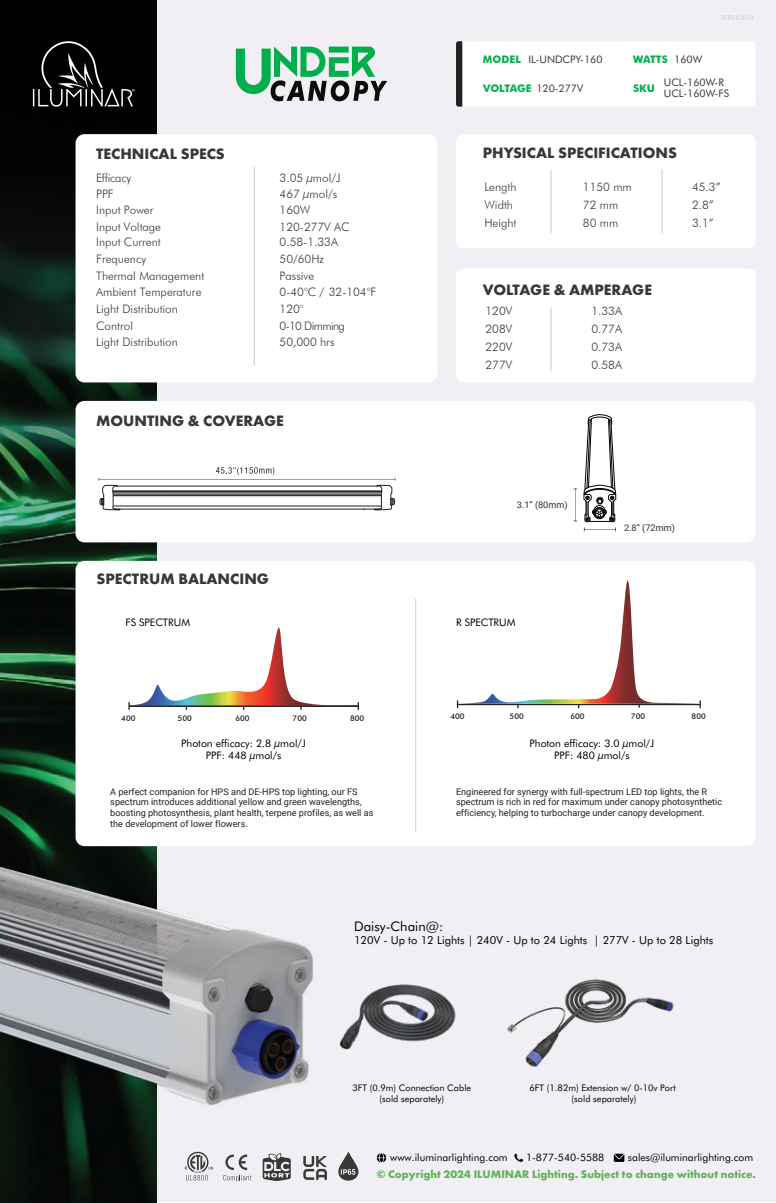
<style>
.page{position:relative;width:776px;height:1203px;background:#fff}
.page>*{position:absolute;margin:0;border:0;box-sizing:border-box;transform-origin:0 0}
.t1{font:700 15.62px "Futura PT";color:#383837}
.t2{font:13.25px "Futura BT";color:#010101}
.t3{font:300 11.75px/16.4px "Futura BT";color:#383837}
.t4{font:700 11.38px "Futura PT";color:#5cb453}
.t5{font:11.12px "Futura BT";color:#000}
.t6{font:10.38px/12.5px "Futura BT";color:#010101;text-align:center}
.t7{font:10.38px/11.6px "Futura BT";color:#383837}
.t8{font:700 10.38px "Futura BT";color:#02ae4b}
.t9{font:10.25px "Futura BT";color:#010101}
.t10{font:9.12px/11px "Roboto";color:#231f20}
.t11{font:9.12px/11px "Futura BT";color:#000;text-align:center}
.t12{font:9.12px "Roboto";color:#332c2b}
.t13{font:500 7.88px "Futura BT";color:#221f20}
.t14{font:6.5px "Futura BT";color:#cccccb}
.s1{font-weight:700;color:#02ae4b}
.s2{font-weight:400;color:#383837}
</style>
<div class="page">
<div style="left:0;top:0;width:775px;height:1202px;background:#f1eff4"></div>
<svg style="left:0;top:0;width:156px;height:1203px"></svg>
<svg style="left:613px;top:1154px;width:11px;height:8px"></svg>
<svg style="left:376px;top:1153px;width:10px;height:9px"></svg>
<svg style="left:514px;top:1153px;width:9px;height:9px"></svg>
<svg style="left:33px;top:41px;width:101px;height:66px"></svg>
<div style="left:455px;top:41px;width:300px;height:66px;background:#fff;border-radius:5px"></div>
<svg style="left:455px;top:41px;width:7px;height:66px"></svg>
<svg style="left:236px;top:47px;width:151px;height:54px"></svg>
<div style="left:75px;top:134px;width:362px;height:248px;background:#fff;border-radius:9px"></div>
<div style="left:455px;top:134px;width:300px;height:114px;background:#fff;border-radius:8px"></div>
<div style="left:455px;top:268px;width:300px;height:114px;background:#fff;border-radius:8px"></div>
<hr style="left:253px;top:166px;width:2px;height:199px;background:#d6d6d6">
<hr style="left:550px;top:169px;width:1px;height:64px;background:#d6d6d6">
<hr style="left:550px;top:307px;width:1px;height:65px;background:#d6d6d6">
<hr style="left:660px;top:169px;width:2px;height:64px;background:#d6d6d6">
<div style="left:75px;top:401px;width:680px;height:141px;background:#fff;border-radius:9px"></div>
<hr style="left:99px;top:479px;width:296px;height:1px;background:#332c2b">
<svg style="left:216px;top:467px;width:58px;height:8px"></svg>
<hr style="left:116px;top:486px;width:261px;height:1px;background:#221f20">
<svg style="left:363px;top:478px;width:32px;height:32px"></svg>
<hr style="left:139px;top:509px;width:226px;height:1px;background:#221f20">
<svg style="left:98px;top:478px;width:41px;height:32px"></svg>
<hr style="left:113px;top:506px;width:268px;height:1px;background:#221f20">
<hr style="left:113px;top:494px;width:268px;height:1px;background:#221f20">
<hr style="left:113px;top:492px;width:268px;height:1px;background:#221f20">
<hr style="left:113px;top:490px;width:268px;height:1px;background:#221f20">
<hr style="left:113px;top:491px;width:268px;height:1px;background:#221f20">
<hr style="left:113px;top:495px;width:268px;height:1px;background:#221f20">
<svg style="left:573px;top:488px;width:3px;height:33px"></svg>
<svg style="left:583px;top:415px;width:32px;height:116px"></svg>
<div style="left:75px;top:561px;width:680px;height:285px;background:#fff;border-radius:9px"></div>
<svg style="left:128px;top:628px;width:230px;height:82px"></svg>
<hr style="left:129px;top:705px;width:229px;height:2px;background:#221f20">
<svg style="left:456px;top:580px;width:244px;height:128px"></svg>
<hr style="left:414px;top:599px;width:2px;height:233px;background:#d6d6d6">
<img style="left:0;top:815px;width:313px;height:299px">
<svg style="left:338px;top:1151px;width:21px;height:29px"></svg>
<svg style="left:184px;top:1151px;width:29px;height:29px"></svg>
<svg style="left:223px;top:1154px;width:28px;height:27px"></svg>
<svg style="left:303px;top:1156px;width:24px;height:24px"></svg>
<svg style="left:262px;top:1153px;width:28px;height:28px"></svg>
<img style="left:339px;top:984px;width:117px;height:66px">
<img style="left:507px;top:979px;width:167px;height:87px">
<p class="t7" style="left:482px;top:53px;width:121px"><span class="s1">MODEL</span> IL-UNDCPY-160</p>
<p class="t8" style="left:632px;top:53px;width:70px">WATTS <span class="s2">160W</span></p>
<p class="t14" style="left:720px;top:13px;width:35px">SEP242024</p>
<p class="t7" style="left:483px;top:82px;width:101px"><span class="s1">VOLTAGE</span> 120-277V</p>
<p class="t8" style="left:632px;top:82px;width:23px">SKU</p>
<p class="t7" style="left:663px;top:76px;width:67px">UCL-160W-R<br>UCL-160W-FS</p>
<h1 class="t1" style="left:96px;top:144px;width:130px">TECHNICAL SPECS</h1>
<h1 class="t1" style="left:482px;top:142px;width:196px">PHYSICAL SPECIFICATIONS</h1>
<p class="t3" style="left:96px;top:170px;width:109px">Efficacy<br>PPF<br>Input Power<br>Input Voltage<br>Input Current<br>Frequency<br>Thermal Management<br>Ambient Temperature<br>Light Distribution<br>Control<br>Light Distribution</p>
<p class="t3" style="left:279px;top:170px;width:98px">3.05 µmol/J<br>467 µmol/s<br>160W<br>120-277V AC<br>0.58-1.33A<br>50/60Hz<br>Passive<br>0-40°C / 32-104°F<br>120°<br>0-10 Dimming<br>50,000 hrs</p>
<p class="t3" style="left:691px;top:178px;width:30px;line-height:17.9px">45.3”<br>2.8”<br>3.1”</p>
<p class="t3" style="left:484px;top:178px;width:34px;line-height:17.9px">Length<br>Width<br>Height</p>
<p class="t3" style="left:582px;top:178px;width:50px;line-height:17.9px">1150 mm<br>72 mm<br>80 mm</p>
<h1 class="t1" style="left:482px;top:279px;width:170px">VOLTAGE &amp; AMPERAGE</h1>
<p class="t3" style="left:485px;top:302px;width:28px;line-height:17.9px;text-align:justify">120V 208V 220V 277V</p>
<p class="t3" style="left:591px;top:302px;width:32px;line-height:17.9px;text-align:justify">1.33A 0.77A 0.73A 0.58A</p>
<h1 class="t1" style="left:96px;top:410px;width:189px">MOUNTING &amp; COVERAGE</h1>
<h1 class="t1" style="left:96px;top:569px;width:174px">SPECTRUM BALANCING</h1>
<p class="t12" style="left:516px;top:498px;width:52px">3.1” (80mm)</p>
<p class="t6" style="left:125px;top:616px;width:66px">FS SPECTRUM</p>
<p class="t6" style="left:455px;top:616px;width:61px">R SPECTRUM</p>
<p class="t12" style="left:623px;top:522px;width:52px">2.8” (72mm)</p>
<p class="t13" style="left:450px;top:712px;width:16px">400</p>
<p class="t13" style="left:509px;top:712px;width:16px">500</p>
<p class="t13" style="left:570px;top:712px;width:16px">600</p>
<p class="t13" style="left:630px;top:712px;width:16px">700</p>
<p class="t13" style="left:691px;top:712px;width:16px">800</p>
<p class="t13" style="left:121px;top:713px;width:16px">400</p>
<p class="t13" style="left:177px;top:713px;width:16px">500</p>
<p class="t13" style="left:235px;top:713px;width:16px">600</p>
<p class="t13" style="left:292px;top:713px;width:16px">700</p>
<p class="t13" style="left:350px;top:713px;width:16px">800</p>
<p class="t6" style="left:181px;top:736px;width:126px">Photon efficacy: 2.8 µmol/J<br>PPF: 448 µmol/s</p>
<p class="t6" style="left:529px;top:736px;width:126px">Photon efficacy: 3.0 µmol/J<br>PPF: 480 µmol/s</p>
<p class="t10" style="left:110px;top:785px;width:264px">A perfect companion for HPS and DE-HPS top lighting, our FS spectrum introduces additional yellow and green wavelengths, boosting photosynthesis, plant health, terpene profiles, as well as the development of lower flowers.</p>
<p class="t10" style="left:455px;top:785px;width:267px">Engineered for synergy with full-spectrum LED top lights, the R spectrum is rich in red for maximum under canopy photosynthetic efficiency, helping to turbocharge under canopy development.</p>
<h2 class="t2" style="left:354px;top:918px;width:91px">Daisy-Chain@:</h2>
<p class="t5" style="left:354px;top:933px;width:360px">120V - Up to 12 Lights | 240V - Up to 24 Lights | 277V - Up to 28 Lights</p>
<p class="t11" style="left:352px;top:1082px;width:120px">3FT (0.9m) Connection Cable (sold separately)</p>
<p class="t11" style="left:529px;top:1082px;width:147px">6FT (1.82m) Extension w/ 0-10v Port (sold separately)</p>
<p class="t9" style="left:390px;top:1151px;width:119px">www.iluminarlighting.com</p>
<p class="t9" style="left:525px;top:1151px;width:80px">1-877-540-5588</p>
<p class="t9" style="left:627px;top:1151px;width:127px">sales@iluminarlighting.com</p>
<p class="t4" style="left:376px;top:1166px;width:380px">© Copyright 2024 ILUMINAR Lighting. Subject to change without notice.</p>
</div>
